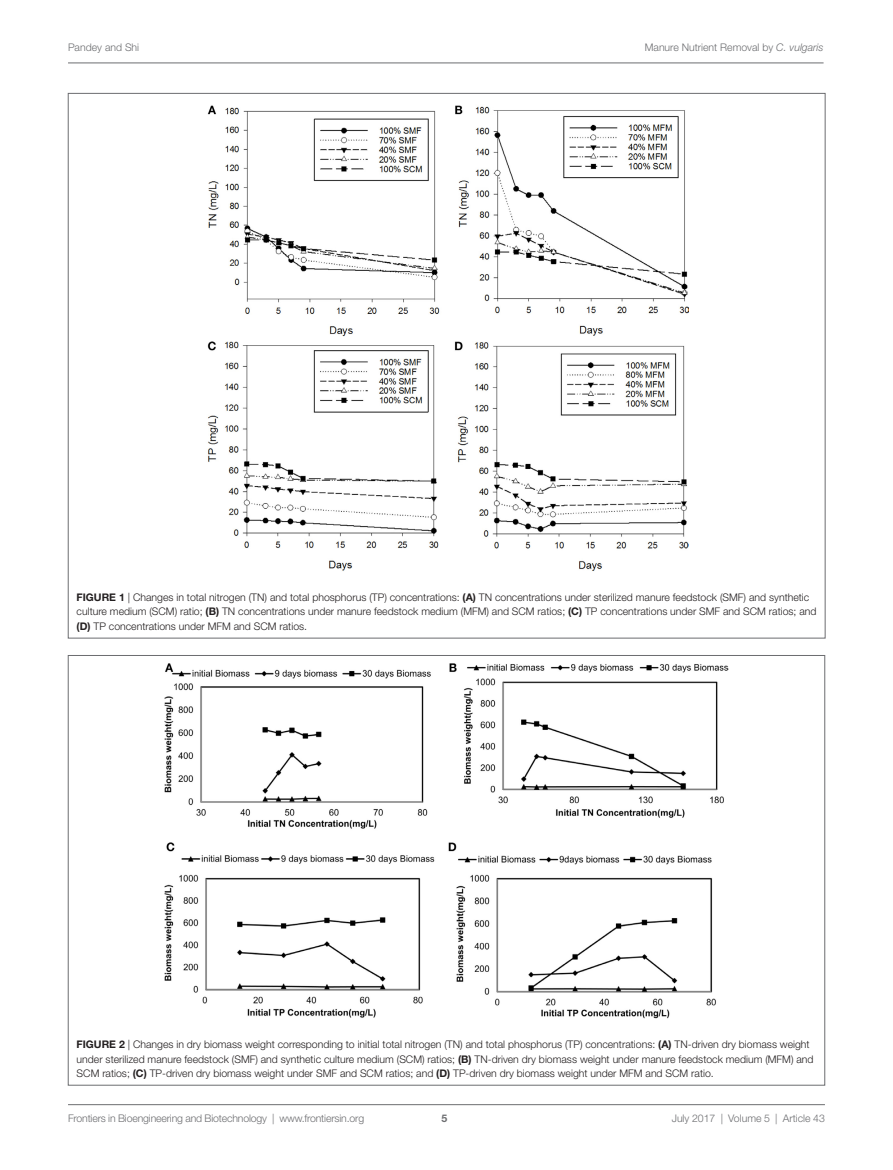
<style>
.page{position:relative;width:893px;height:1170px;background:#fff}
.page>*{position:absolute;margin:0;border:0;box-sizing:border-box;transform-origin:0 0}
.t1{font:300 10.5px/14.2px "Helvetica Neue LT Std";color:#231f20}
.t2{font:300 10.5px "Helvetica Neue LT Std";letter-spacing:-.015em;color:#6c6d70}
.t3{font:700 10.5px "Helvetica Neue LT Std";color:#6c6d70}
.s1{font-style:italic}
.s2{font-weight:700}
</style>
<div class="page">
<img style="left:207px;top:105px;width:481px;height:466px">
<img style="left:164px;top:664px;width:565px;height:354px">
<hr style="left:68px;top:1104px;width:757px;height:1px;background:#6c6d70">
<hr style="left:68px;top:63px;width:755px;height:1px;background:#6c6d70">
<p class="t2" style="left:68px;top:41px;width:73px">Pandey and Shi</p>
<p class="t2" style="left:645px;top:41px;width:180px">Manure Nutrient Removal by <span class="s1">C. vulgaris</span></p>
<p class="t1" style="left:77px;top:590px;width:741px"><span class="s2">FIGURE 1</span> | Changes in total nitrogen (TN) and total phosphorus (TP) concentrations: <span class="s2">(A)</span> TN concentrations under sterilized manure feedstock (SMF) and synthetic culture medium (SCM) ratio; <span class="s2">(B)</span> TN concentrations under manure feedstock medium (MFM) and SCM ratios; <span class="s2">(C)</span> TP concentrations under SMF and SCM ratios; and <span class="s2">(D)</span> TP concentrations under MFM and SCM ratios.</p>
<p class="t1" style="left:77px;top:1037px;width:738px"><span class="s2">FIGURE 2</span> | Changes in dry biomass weight corresponding to initial total nitrogen (TN) and total phosphorus (TP) concentrations: <span class="s2">(A)</span> TN-driven dry biomass weight under sterilized manure feedstock (SMF) and synthetic culture medium (SCM) ratios; <span class="s2">(B)</span> TN-driven dry biomass weight under manure feedstock medium (MFM) and<br>SCM ratios; <span class="s2">(C)</span> TP-driven dry biomass weight under SMF and SCM ratios; and <span class="s2">(D)</span> TP-driven dry biomass weight under MFM and SCM ratio.</p>
<p class="t3" style="left:441px;top:1111px;width:7px">5</p>
<p class="t2" style="left:68px;top:1111px;width:298px">Frontiers in Bioengineering and Biotechnology | www.frontiersin.org</p>
<p class="t2" style="left:672px;top:1111px;width:155px">July 2017 | Volume 5 | Article 43</p>
</div>
